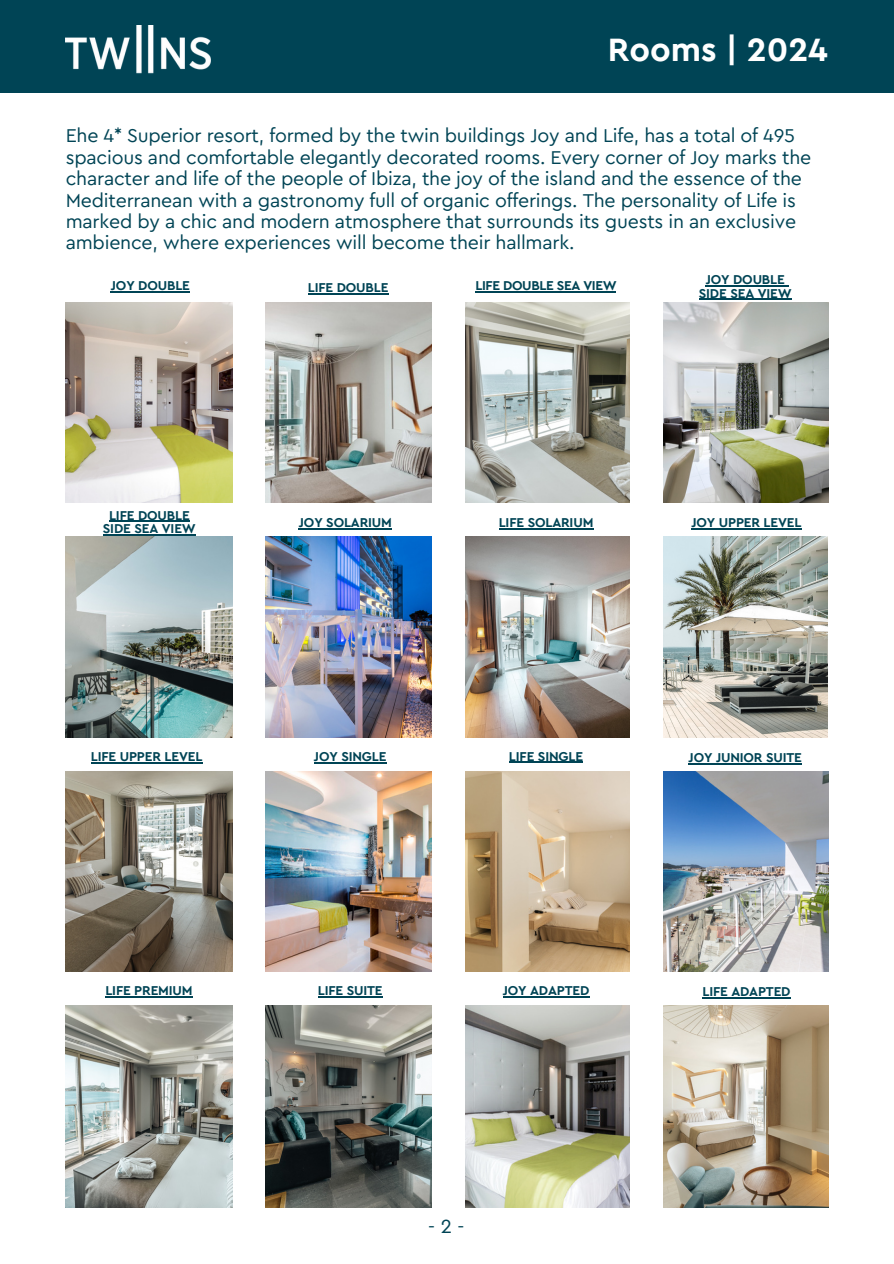
<style>
.page{position:relative;width:894px;height:1264px;background:#fff}
.page>*{position:absolute;margin:0;border:0;box-sizing:border-box;transform-origin:0 0}
.t1{font:700 34.05px "Cera Pro";color:#fff}
.t2{font:19.95px "Cera Pro";color:#045}
.t3{font:19.5px/21.3px "Cera Pro";letter-spacing:-.01em;color:#045}
.t4{font:700 13.5px/13.5px "Cera Pro";letter-spacing:-.01em;color:#045;text-align:center}
.t5{font:700 13.5px "Cera Pro";letter-spacing:-.03em;color:#045}
</style>
<div class="page">
<img style="left:66px;top:302px;width:166px;height:200px">
<img style="left:265px;top:302px;width:166px;height:200px">
<img style="left:66px;top:536px;width:166px;height:201px">
<img style="left:265px;top:536px;width:166px;height:201px">
<img style="left:66px;top:771px;width:166px;height:200px">
<img style="left:265px;top:771px;width:166px;height:200px">
<img style="left:66px;top:1005px;width:166px;height:202px">
<img style="left:265px;top:1005px;width:166px;height:202px">
<div style="left:0;top:0;width:893px;height:92px;background:#045"></div>
<img style="left:66px;top:25px;width:145px;height:49px">
<img style="left:465px;top:302px;width:164px;height:200px">
<img style="left:663px;top:302px;width:164px;height:200px">
<img style="left:465px;top:536px;width:164px;height:201px">
<img style="left:663px;top:536px;width:164px;height:201px">
<img style="left:465px;top:771px;width:164px;height:200px">
<img style="left:663px;top:771px;width:164px;height:200px">
<img style="left:465px;top:1005px;width:164px;height:202px">
<img style="left:663px;top:1005px;width:164px;height:202px">
<hr style="left:111px;top:291px;width:79px;height:2px;background:#045">
<hr style="left:308px;top:293px;width:80px;height:1px;background:#045">
<hr style="left:475px;top:291px;width:78px;height:2px;background:#045">
<hr style="left:553px;top:291px;width:63px;height:2px;background:#045">
<hr style="left:705px;top:285px;width:79px;height:1px;background:#045">
<hr style="left:698px;top:299px;width:93px;height:1px;background:#045">
<hr style="left:109px;top:520px;width:80px;height:2px;background:#045">
<hr style="left:103px;top:534px;width:93px;height:1px;background:#045">
<hr style="left:299px;top:528px;width:93px;height:1px;background:#045">
<hr style="left:498px;top:528px;width:95px;height:1px;background:#045">
<hr style="left:691px;top:528px;width:110px;height:1px;background:#045">
<hr style="left:91px;top:762px;width:111px;height:1px;background:#045">
<hr style="left:314px;top:762px;width:34px;height:1px;background:#045">
<hr style="left:348px;top:762px;width:38px;height:1px;background:#045">
<hr style="left:509px;top:762px;width:36px;height:1px;background:#045">
<hr style="left:545px;top:762px;width:38px;height:1px;background:#045">
<hr style="left:688px;top:763px;width:113px;height:1px;background:#045">
<hr style="left:105px;top:996px;width:87px;height:1px;background:#045">
<hr style="left:318px;top:996px;width:64px;height:1px;background:#045">
<hr style="left:502px;top:996px;width:87px;height:1px;background:#045">
<hr style="left:702px;top:997px;width:88px;height:1px;background:#045">
<h1 class="t1" style="left:607px;top:33px;width:222px">Rooms | 2024</h1>
<p class="t3" style="left:66px;top:126px;width:747px">Ehe 4* Superior resort, formed by the twin buildings Joy and Life, has a total of 495 spacious and comfortable elegantly decorated rooms. Every corner of Joy marks the character and life of the people of Ibiza, the joy of the island and the essence of the Mediterranean with a gastronomy full of organic offerings. The personality of Life is marked by a chic and modern atmosphere that surrounds its guests in an exclusive ambience, where experiences will become their hallmark.</p>
<p class="t4" style="left:111px;top:279px;width:81px">JOY DOUBLE</p>
<p class="t4" style="left:308px;top:281px;width:82px">LIFE DOUBLE</p>
<p class="t5" style="left:475px;top:279px;width:143px">LIFE DOUBLE SEA VIEW</p>
<p class="t4" style="left:698px;top:273px;width:94px">JOY DOUBLE<br>SIDE SEA VIEW</p>
<p class="t4" style="left:103px;top:508px;width:94px">LIFE DOUBLE<br>SIDE SEA VIEW</p>
<p class="t4" style="left:299px;top:516px;width:95px">JOY SOLARIUM</p>
<p class="t4" style="left:498px;top:516px;width:96px">LIFE SOLARIUM</p>
<p class="t4" style="left:691px;top:516px;width:112px">JOY UPPER LEVEL</p>
<p class="t4" style="left:91px;top:750px;width:113px">LIFE UPPER LEVEL</p>
<p class="t4" style="left:314px;top:750px;width:74px">JOY SINGLE</p>
<p class="t4" style="left:509px;top:749px;width:76px">LIFE SINGLE</p>
<p class="t4" style="left:688px;top:751px;width:115px">JOY JUNIOR SUITE</p>
<p class="t4" style="left:105px;top:984px;width:89px">LIFE PREMIUM</p>
<p class="t4" style="left:318px;top:984px;width:66px">LIFE SUITE</p>
<p class="t4" style="left:502px;top:984px;width:88px">JOY ADAPTED</p>
<p class="t4" style="left:702px;top:985px;width:90px">LIFE ADAPTED</p>
<p class="t2" style="left:428px;top:1217px;width:38px">-2-</p>
</div>
